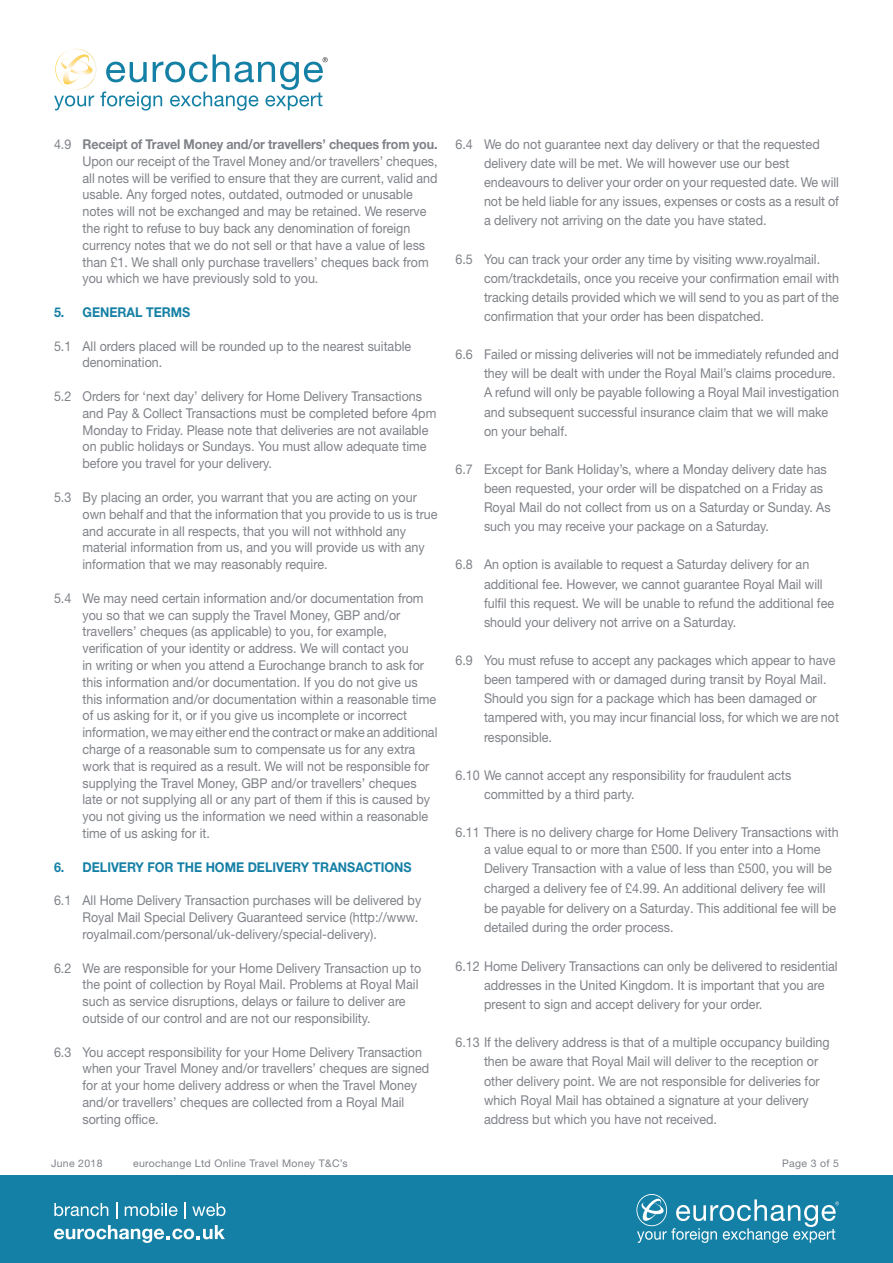
<style>
.page{position:relative;width:893px;height:1263px;background:#fff}
.page>*{position:absolute;margin:0;border:0;box-sizing:border-box;transform-origin:0 0}
.t1{font:13.5px/19.4px "Helvetica Neue LT Std";color:#7f8288;scale:.93 1}
.t2{font:700 13.5px "Helvetica Neue LT Std";letter-spacing:-.01em;color:#7f8288;scale:.93 1}
.t3{font:700 13.5px "Helvetica Neue LT Std";color:#1580a5;scale:.93 1}
.t4{font:10.5px "Helvetica Neue LT Std";letter-spacing:.03em;color:#7f8288}
.s1{font-weight:400}
</style>
<div class="page">
<div style="left:0;top:1176px;width:893px;height:87px;background:#1580a5"></div>
<svg style="left:54px;top:1203px;width:54px;height:13px"></svg>
<svg style="left:116px;top:1202px;width:1px;height:16px"></svg>
<svg style="left:125px;top:1203px;width:53px;height:13px"></svg>
<svg style="left:184px;top:1202px;width:2px;height:16px"></svg>
<svg style="left:192px;top:1203px;width:33px;height:13px"></svg>
<svg style="left:54px;top:1225px;width:171px;height:18px"></svg>
<svg style="left:636px;top:1194px;width:203px;height:49px"></svg>
<svg style="left:54px;top:48px;width:274px;height:63px"></svg>
<p class="t2" style="left:54px;top:136px;width:414px"><span class="s1">4.9</span> Receipt of Travel Money and/or travellers’ cheques from you.</p>
<p class="t1" style="left:82px;top:151px;width:383px">Upon our receipt of the Travel Money and/or travellers’ cheques,</p>
<p class="t1" style="left:82px;top:168px;width:383px">all notes will be verified to ensure that they are current, valid and</p>
<p class="t1" style="left:82px;top:185px;width:357px">usable. Any forged notes, outdated, outmoded or unusable</p>
<p class="t1" style="left:82px;top:201px;width:371px">notes will not be exchanged and may be retained. We reserve</p>
<p class="t1" style="left:82px;top:218px;width:354px">the right to refuse to buy back any denomination of foreign</p>
<p class="t1" style="left:82px;top:235px;width:370px">currency notes that we do not sell or that have a value of less</p>
<p class="t1" style="left:82px;top:253px;width:374px;line-height:16.8px">than £1. We shall only purchase travellers’ cheques back from you which we have previously sold to you.</p>
<p class="t3" style="left:54px;top:304px;width:148px">5. GENERAL TERMS</p>
<p class="t1" style="left:54px;top:336px;width:386px">5.1 All orders placed will be rounded up to the nearest suitable</p>
<p class="t1" style="left:82px;top:353px;width:87px">denomination.</p>
<p class="t1" style="left:54px;top:386px;width:397px">5.2 Orders for ‘next day’ delivery for Home Delivery Transactions</p>
<p class="t1" style="left:82px;top:403px;width:382px">and Pay &amp; Collect Transactions must be completed before 4pm</p>
<p class="t1" style="left:82px;top:420px;width:373px">Monday to Friday. Please note that deliveries are not available</p>
<p class="t1" style="left:82px;top:437px;width:372px">on public holidays or Sundays. You must allow adequate time</p>
<p class="t1" style="left:82px;top:454px;width:205px">before you travel for your delivery.</p>
<p class="t1" style="left:54px;top:487px;width:392px">5.3 By placing an order, you warrant that you are acting on your</p>
<p class="t1" style="left:82px;top:504px;width:383px">own behalf and that the information that you provide to us is true</p>
<p class="t1" style="left:82px;top:521px;width:350px">and accurate in all respects, that you will not withhold any</p>
<p class="t1" style="left:82px;top:538px;width:369px">material information from us, and you will provide us with any</p>
<p class="t1" style="left:82px;top:554px;width:265px">information that we may reasonably require.</p>
<p class="t1" style="left:54px;top:588px;width:399px">5.4 We may need certain information and/or documentation from</p>
<p class="t1" style="left:82px;top:605px;width:343px">you so that we can supply the Travel Money, GBP and/or</p>
<p class="t1" style="left:82px;top:622px;width:329px">travellers’ cheques (as applicable) to you, for example,</p>
<p class="t1" style="left:82px;top:638px;width:352px">verification of your identity or address. We will contact you</p>
<p class="t1" style="left:82px;top:655px;width:369px">in writing or when you attend a Eurochange branch to ask for</p>
<p class="t1" style="left:82px;top:672px;width:362px">this information and/or documentation. If you do not give us</p>
<p class="t1" style="left:82px;top:689px;width:382px">this information and/or documentation within a reasonable time</p>
<p class="t1" style="left:82px;top:707px;width:383px;line-height:16.8px">of us asking for it, or if you give us incomplete or incorrect information, we may either end the contract or make an additional</p>
<p class="t1" style="left:82px;top:739px;width:359px">charge of a reasonable sum to compensate us for any extra</p>
<p class="t1" style="left:82px;top:756px;width:374px">work that is required as a result. We will not be responsible for</p>
<p class="t1" style="left:82px;top:773px;width:361px">supplying the Travel Money, GBP and/or travellers’ cheques</p>
<p class="t1" style="left:82px;top:790px;width:375px">late or not supplying all or any part of them if this is caused by</p>
<p class="t1" style="left:82px;top:807px;width:373px">you not giving us the information we need within a reasonable</p>
<p class="t1" style="left:82px;top:823px;width:138px">time of us asking for it.</p>
<p class="t3" style="left:54px;top:858px;width:386px">6. DELIVERY FOR THE HOME DELIVERY TRANSACTIONS</p>
<p class="t1" style="left:54px;top:891px;width:396px">6.1 All Home Delivery Transaction purchases will be delivered by</p>
<p class="t1" style="left:82px;top:907px;width:362px">Royal Mail Special Delivery Guaranteed service (http://www.</p>
<p class="t1" style="left:82px;top:924px;width:318px">royalmail.com/personal/uk-delivery/special-delivery).</p>
<p class="t1" style="left:54px;top:958px;width:396px">6.2 We are responsible for your Home Delivery Transaction up to</p>
<p class="t1" style="left:82px;top:975px;width:363px">the point of collection by Royal Mail. Problems at Royal Mail</p>
<p class="t1" style="left:82px;top:991px;width:349px">such as service disruptions, delays or failure to deliver are</p>
<p class="t1" style="left:82px;top:1008px;width:311px">outside of our control and are not our responsibility.</p>
<p class="t1" style="left:54px;top:1042px;width:397px">6.3 You accept responsibility for your Home Delivery Transaction</p>
<p class="t1" style="left:82px;top:1059px;width:374px">when your Travel Money and/or travellers’ cheques are signed</p>
<p class="t1" style="left:82px;top:1075px;width:361px">for at your home delivery address or when the Travel Money</p>
<p class="t1" style="left:82px;top:1092px;width:348px">and/or travellers’ cheques are collected from a Royal Mail</p>
<p class="t1" style="left:82px;top:1109px;width:83px">sorting office.</p>
<p class="t1" style="left:455px;top:134px;width:393px">6.4 We do not guarantee next day delivery or that the requested</p>
<p class="t1" style="left:484px;top:153px;width:330px">delivery date will be met. We will however use our best</p>
<p class="t1" style="left:484px;top:172px;width:383px">endeavours to deliver your order on your requested date. We will</p>
<p class="t1" style="left:484px;top:192px;width:383px">not be held liable for any issues, expenses or costs as a result of</p>
<p class="t1" style="left:484px;top:211px;width:305px">a delivery not arriving on the date you have stated.</p>
<p class="t1" style="left:455px;top:249px;width:394px">6.5 You can track your order any time by visiting www.royalmail.</p>
<p class="t1" style="left:484px;top:268px;width:383px">com/trackdetails, once you receive your confirmation email with</p>
<p class="t1" style="left:484px;top:287px;width:383px">tracking details provided which we will send to you as part of the</p>
<p class="t1" style="left:484px;top:306px;width:303px">confirmation that your order has been dispatched.</p>
<p class="t1" style="left:455px;top:344px;width:414px">6.6 Failed or missing deliveries will not be immediately refunded and</p>
<p class="t1" style="left:484px;top:364px;width:379px">they will be dealt with under the Royal Mail’s claims procedure.</p>
<p class="t1" style="left:484px;top:383px;width:383px">A refund will only be payable following a Royal Mail investigation</p>
<p class="t1" style="left:484px;top:402px;width:372px">and subsequent successful insurance claim that we will make</p>
<p class="t1" style="left:484px;top:421px;width:91px">on your behalf.</p>
<p class="t1" style="left:455px;top:459px;width:401px">6.7 Except for Bank Holiday’s, where a Monday delivery date has</p>
<p class="t1" style="left:484px;top:478px;width:366px">been requested, your order will be dispatched on a Friday as</p>
<p class="t1" style="left:484px;top:497px;width:374px">Royal Mail do not collect from us on a Saturday or Sunday. As</p>
<p class="t1" style="left:484px;top:517px;width:308px">such you may receive your package on a Saturday.</p>
<p class="t1" style="left:455px;top:555px;width:382px">6.8 An option is available to request a Saturday delivery for an</p>
<p class="t1" style="left:484px;top:574px;width:378px">additional fee. However, we cannot guarantee Royal Mail will fulfil this request. We will be unable to refund the additional fee</p>
<p class="t1" style="left:484px;top:612px;width:273px">should your delivery not arrive on a Saturday.</p>
<p class="t1" style="left:455px;top:650px;width:410px">6.9 You must refuse to accept any packages which appear to have</p>
<p class="t1" style="left:484px;top:669px;width:370px">been tampered with or damaged during transit by Royal Mail.</p>
<p class="t1" style="left:484px;top:689px;width:359px">Should you sign for a package which has been damaged or</p>
<p class="t1" style="left:484px;top:708px;width:383px">tampered with, you may incur financial loss, for which we are not</p>
<p class="t1" style="left:484px;top:727px;width:75px">responsible.</p>
<p class="t1" style="left:455px;top:765px;width:363px">6.10 We cannot accept any responsibility for fraudulent acts</p>
<p class="t1" style="left:484px;top:784px;width:163px">committed by a third party.</p>
<p class="t1" style="left:455px;top:822px;width:413px">6.11 There is no delivery charge for Home Delivery Transactions with</p>
<p class="t1" style="left:484px;top:840px;width:380px">a value equal to or more than £500. If you enter into a Home Delivery Transaction with a value of less than £500, you will be charged a delivery fee of £4.99. An additional delivery fee will be payable for delivery on a Saturday. This additional fee will be detailed during the order process.</p>
<p class="t1" style="left:455px;top:956px;width:412px">6.12 Home Delivery Transactions can only be delivered to residential</p>
<p class="t1" style="left:484px;top:975px;width:368px">addresses in the United Kingdom. It is important that you are</p>
<p class="t1" style="left:484px;top:994px;width:301px">present to sign and accept delivery for your order.</p>
<p class="t1" style="left:455px;top:1033px;width:404px">6.13 If the delivery address is that of a multiple occupancy building</p>
<p class="t1" style="left:484px;top:1052px;width:361px">then be aware that Royal Mail will deliver to the reception or</p>
<p class="t1" style="left:484px;top:1071px;width:362px">other delivery point. We are not responsible for deliveries for</p>
<p class="t1" style="left:484px;top:1090px;width:351px">which Royal Mail has obtained a signature at your delivery</p>
<p class="t1" style="left:484px;top:1109px;width:252px">address but which you have not received.</p>
<p class="t4" style="left:51px;top:1157px;width:53px">June 2018</p>
<p class="t4" style="left:133px;top:1157px;width:216px">eurochange Ltd Online Travel Money T&amp;C’s</p>
<p class="t4" style="left:782px;top:1157px;width:58px">Page 3 of 5</p>
</div>
